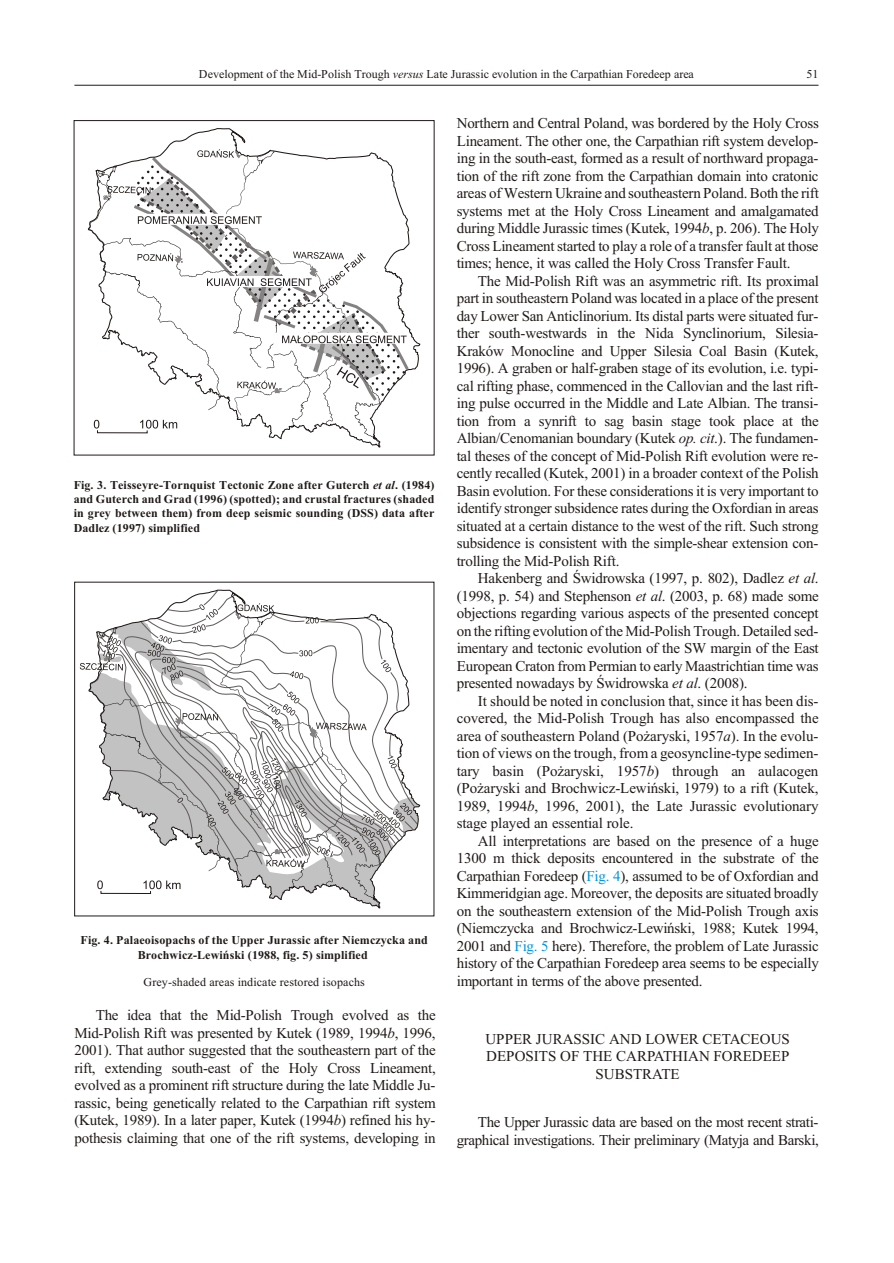
<style>
.page{position:relative;width:894px;height:1263px;background:#fff}
.page>*{position:absolute;margin:0;border:0;box-sizing:border-box;transform-origin:0 0}
.t1{font:15px/17.5px "Times New Roman";letter-spacing:-.01em;color:#1f1a17;text-align:justify}
.t2{font:700 12px/14.2px "Times New Roman";letter-spacing:.01em;color:#1f1a17;text-align:justify}
.t3{font:12px "Times New Roman";letter-spacing:.005em;color:#1f1a17}
.s1{font-style:italic}
.s2{color:#0094de}
</style>
<div class="page">
<hr style="left:74px;top:85px;width:745px;height:1px;background:#1f1a17">
<svg style="left:89px;top:149px;width:322px;height:298px"></svg>
<svg style="left:80px;top:603px;width:340px;height:305px"></svg>
<p class="t3" style="left:199px;top:70px;width:497px">Development of the Mid-Polish Trough <span class="s1">versus</span> Late Jurassic evolution in the Carpathian Foredeep area</p>
<p class="t3" style="left:806px;top:70px;width:14px">51</p>
<p class="t2" style="left:74px;top:479px;width:362px">Fig. 3. Teisseyre-Tornquist Tec tonic Zone af ter Guterch <span class="s1">et al</span>. (1984) and Guterch and Grad (1996) (spot ted); and crustal frac tures (shaded in grey be tween them) from deep seis mic sound ing (DSS) data af ter Dadlez (1997) sim pli fied</p>
<p class="t2" style="left:81px;top:935px;width:349px;text-align:center">Fig. 4. Palaeoisopachs of the Up per Ju ras sic af ter Niemczycka and<br>Brochwicz-Lewiñski (1988, fig. 5) sim pli fied</p>
<p class="t3" style="left:144px;top:977px;width:223px">Grey-shaded ar eas in di cate re stored isopachs</p>
<p class="t1" style="left:74px;top:1008px;width:363px;text-indent:21px">The idea that the Mid-Pol ish Trough evolved as the Mid-Pol ish Rift was pre sented by Kutek (1989, 1994<span class="s1">b</span>, 1996, 2001). That au thor sug gested that the south east ern part of the rift, ex tend ing south-east of the Holy Cross Lin ea ment, evolved as a promi nent rift structure dur ing the late Mid dle Ju - ras sic, be ing ge net i cally re lated to the Carpathian rift sys tem (Kutek, 1989). In a later pa per, Kutek (1994<span class="s1">b</span>) re fined his hy&shy;poth e sis claiming that one of the rift systems, de vel op ing in</p>
<p class="t1" style="left:457px;top:116px;width:364px">North ern and Cen tral Po land, was bor dered by the Holy Cross Lin ea ment. The other one, the Carpathian rift sys tem de vel op&shy;ing in the south-east, formed as a re sult of north ward prop a ga - tion of the rift zone from the Carpathian do main into cratonic ar eas of West ern Ukraine and southeast ern Po land. Both the rift sys tems met at the Holy Cross Lin ea ment and amal gam ated dur ing Mid dle Ju ras sic times (Kutek, 1994<span class="s1">b</span>, p. 206). The Holy Cross Linea ment started to play a role of a trans fer fault at those times; hence, it was called the Holy Cross Transfer Fault.</p>
<p class="t1" style="left:457px;top:273px;width:364px;text-indent:21px">The Mid-Pol ish Rift was an asym met ric rift. Its proxi mal part in south east ern Po land was lo cated in a place of the present day Lower San Anticlinorium. Its dis tal parts were sit u ated fur&shy;ther south-west wards in the Nida Synclinorium, Silesia-Kraków Monocline and Upper Silesia Coal Ba sin (Kutek, 1996). A graben or half-graben stage of its evo lu tion, i.e. typ i - cal rifting phase, commenced in the Callovian and the last rift - ing pulse occurred in the Mid dle and Late Albian. The transi - tion from a synrift to sag ba sin stage took place at the Albian/Cenomanian bound ary (Kutek <span class="s1">op. cit</span>.). The fun da men - tal the ses of the concept of Mid-Pol ish Rift evolu tion were re - cently re called (Kutek, 2001) in a broader con text of the Pol ish Ba sin evo lu tion. For these con sid er ations it is very impor tant to iden tify stron ger sub si dence rates dur ing the Oxfordian in ar eas sit u ated at a cer tain dis tance to the west of the rift. Such strong sub si dence is con sis tent with the sim ple-shear ex ten sion con - trol ling the Mid-Pol ish Rift.</p>
<p class="t1" style="left:457px;top:571px;width:364px;text-indent:21px">Hakenberg and Œwidrowska (1997, p. 802), Dadlez <span class="s1">et al</span>. (1998, p. 54) and Stephenson <span class="s1">et al</span>. (2003, p. 68) made some ob jec tions re gard ing var i ous as pects of the pre sented con cept on the rifting evo lu tion of the Mid-Pol ish Trough. De tailed sed - i men tary and tectonic evo lu tion of the SW mar gin of the East Eu ro pean Craton from Perm ian to early Maastrichtian time was pre sented now a days by Œwidrowska <span class="s1">et al</span>. (2008).</p>
<p class="t1" style="left:457px;top:693px;width:364px;text-indent:21px">It should be noted in con clu sion that, since it has been dis&shy;cov ered, the Mid-Polish Trough has also en compassed the area of south east ern Po land (Po¿aryski, 1957<span class="s1">a</span>). In the evo lu - tion of views on the trough, from a geosyncline-type sed i men - tary ba sin (Po¿aryski, 1957<span class="s1">b</span>) through an aulacogen (Po¿aryski and Brochwicz-Lewiñski, 1979) to a rift (Kutek, 1989, 1994<span class="s1">b</span>, 1996, 2001), the Late Ju ras sic evo lu tion ary stage played an es sen tial role.</p>
<p class="t1" style="left:457px;top:833px;width:364px;text-indent:21px">All in terpre ta tions are based on the pres ence of a huge 1300 m thick de pos its en coun tered in the sub strate of the Carpathian Foredeep (<span class="s2">Fig. 4</span>), as sumed to be of Oxfordian and Kimmeridgian age. More over, the de pos its are situ ated broadly on the south east ern ex ten sion of the Mid-Pol ish Trough axis (Niemczycka and Brochwicz-Lewiñski, 1988; Kutek 1994, 2001 and <span class="s2">Fig. 5</span> here). There fore, the prob lem of Late Juras sic his tory of the Carpathian Foredeep area seems to be es pe cially impor tant in terms of the above presented.</p>
<p class="t1" style="left:485px;top:1031px;width:306px;text-align:center">UPPER JURASSIC AND LOWER CETACEOUS<br>DEPOSITS OF THE CARPATHIAN FOREDEEP<br>SUBSTRATE</p>
<p class="t1" style="left:457px;top:1115px;width:364px;text-align:right">The Upper Juras sic data are based on the most re cent strati - graphi cal in ves ti ga tions. Their pre lim i nary (Matyja and Barski,</p>
</div>
